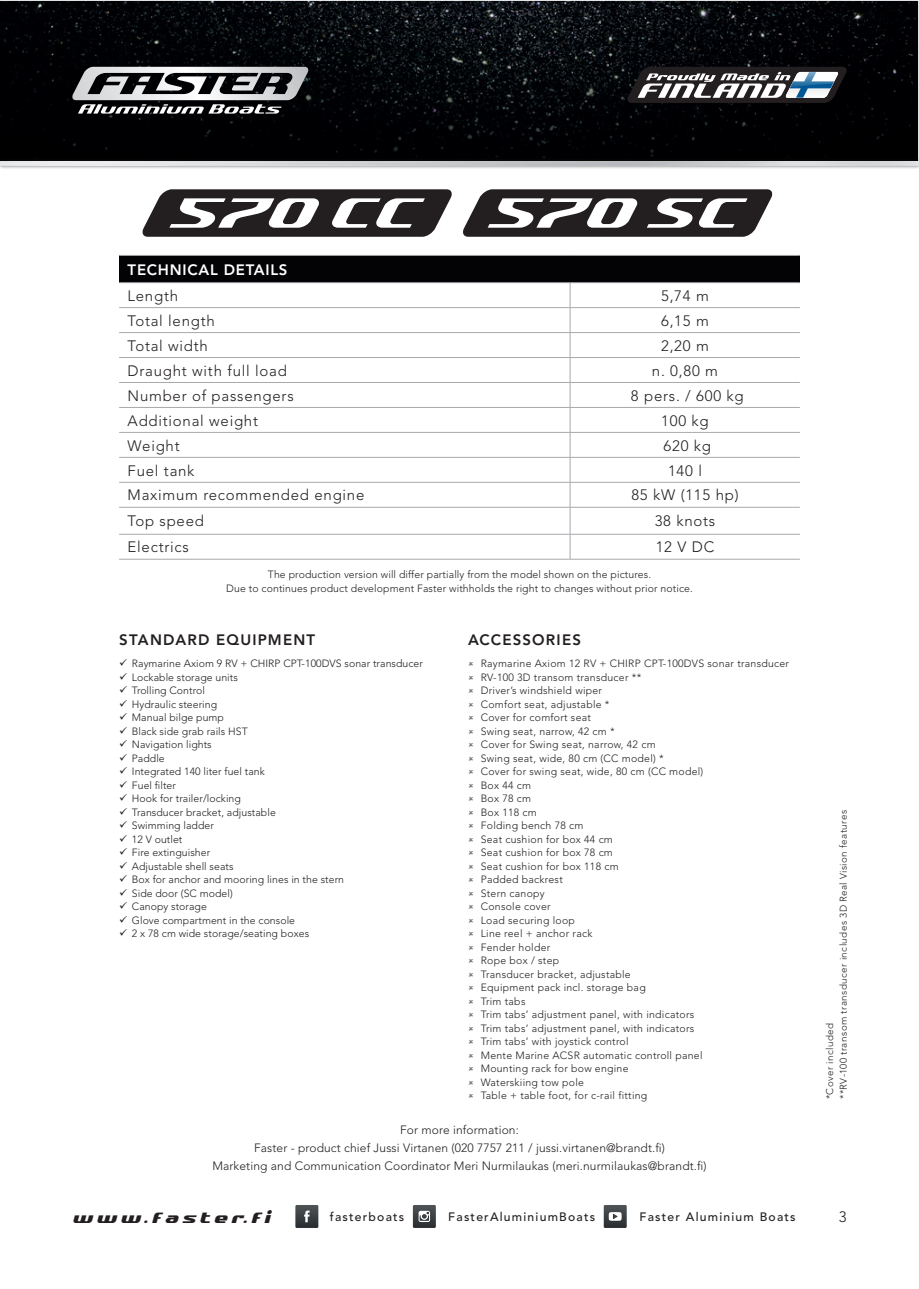
<style>
.page{position:relative;width:919px;height:1289px;background:#fff}
.page>*{position:absolute;margin:0;border:0;box-sizing:border-box;transform-origin:0 0}
.t1{font:italic 700 18px "SF Quartzite";letter-spacing:.2em;color:#231f20}
.t2{font:300 15px "Avenir LT Std";letter-spacing:.05em;color:#231f20}
.t3{font:800 15px "Avenir LT Std";letter-spacing:.08em;color:#231f20}
.t4{font:800 15px "Avenir LT Std";letter-spacing:.05em;color:#fff}
.t5{font:500 12.15px "Avenir LT Std";letter-spacing:.1em;color:#231f20}
.t6{font:300 12px/18px "Avenir LT Std";letter-spacing:.01em;color:#231f20;text-align:center}
.t7{font:300 10.5px/13.5px "Avenir LT Std";letter-spacing:.025em;color:#231f20}
.t8{font:300 10.5px/13.5px "Avenir LT Std";letter-spacing:.005em;color:#231f20}
.t9{font:300 9.75px/13.5px "Avenir LT Std";letter-spacing:.05em;color:#231f20}
</style>
<div class="page">
<svg style="left:0;top:0;width:918px;height:158px;background:#06080a"></svg>
<div style="left:0;top:158px;width:918px;height:12px;background:#231f20;opacity:.75"></div>
<img style="left:0;top:162px;width:918px;height:4px">
<svg style="left:71px;top:67px;width:237px;height:47px"></svg>
<svg style="left:627px;top:67px;width:219px;height:36px"></svg>
<svg style="left:603px;top:1205px;width:23px;height:22px"></svg>
<svg style="left:413px;top:1205px;width:23px;height:22px"></svg>
<svg style="left:295px;top:1205px;width:23px;height:22px"></svg>
<div style="left:119px;top:255px;width:680px;height:28px;background:#030205"></div>
<hr style="left:119px;top:255px;width:451px;height:1px;background:#a8a9ad">
<hr style="left:570px;top:255px;width:229px;height:1px;background:#a8a9ad">
<hr style="left:119px;top:282px;width:451px;height:1px;background:#a8a9ad">
<hr style="left:570px;top:282px;width:229px;height:1px;background:#a8a9ad">
<hr style="left:119px;top:307px;width:451px;height:1px;background:#a8a9ad">
<hr style="left:570px;top:307px;width:229px;height:1px;background:#a8a9ad">
<hr style="left:119px;top:332px;width:451px;height:1px;background:#a8a9ad">
<hr style="left:570px;top:332px;width:229px;height:1px;background:#a8a9ad">
<hr style="left:119px;top:357px;width:451px;height:1px;background:#a8a9ad">
<hr style="left:570px;top:357px;width:229px;height:1px;background:#a8a9ad">
<hr style="left:119px;top:382px;width:451px;height:1px;background:#a8a9ad">
<hr style="left:570px;top:382px;width:229px;height:1px;background:#a8a9ad">
<hr style="left:119px;top:407px;width:451px;height:1px;background:#a8a9ad">
<hr style="left:570px;top:407px;width:229px;height:1px;background:#a8a9ad">
<hr style="left:119px;top:432px;width:451px;height:1px;background:#a8a9ad">
<hr style="left:570px;top:432px;width:229px;height:1px;background:#a8a9ad">
<hr style="left:119px;top:457px;width:451px;height:1px;background:#a8a9ad">
<hr style="left:570px;top:457px;width:229px;height:1px;background:#a8a9ad">
<hr style="left:119px;top:482px;width:451px;height:1px;background:#a8a9ad">
<hr style="left:570px;top:482px;width:229px;height:1px;background:#a8a9ad">
<hr style="left:119px;top:507px;width:451px;height:1px;background:#a8a9ad">
<hr style="left:570px;top:507px;width:229px;height:1px;background:#a8a9ad">
<hr style="left:119px;top:534px;width:451px;height:1px;background:#a8a9ad">
<hr style="left:570px;top:534px;width:229px;height:1px;background:#a8a9ad">
<svg style="left:570px;top:283px;width:1px;height:276px"></svg>
<hr style="left:119px;top:559px;width:451px;height:1px;background:#a8a9ad">
<hr style="left:570px;top:559px;width:229px;height:1px;background:#a8a9ad">
<svg style="left:142px;top:189px;width:310px;height:48px"></svg>
<svg style="left:463px;top:189px;width:310px;height:48px"></svg>
<h2 class="t4" style="left:128px;top:260px;width:161px">TECHNICAL DETAILS</h2>
<h2 class="t2" style="left:128px;top:287px;width:52px">Length</h2>
<h2 class="t2" style="left:661px;top:287px;width:49px">5,74 m</h2>
<h2 class="t2" style="left:128px;top:312px;width:89px">Total length</h2>
<h2 class="t2" style="left:661px;top:312px;width:49px">6,15 m</h2>
<h2 class="t2" style="left:128px;top:337px;width:82px">Total width</h2>
<h2 class="t2" style="left:661px;top:337px;width:49px">2,20 m</h2>
<h2 class="t2" style="left:128px;top:362px;width:161px">Draught with full load</h2>
<h2 class="t2" style="left:652px;top:362px;width:68px">n. 0,80 m</h2>
<h2 class="t2" style="left:128px;top:386px;width:167px">Number of passengers</h2>
<h2 class="t2" style="left:631px;top:386px;width:114px">8 pers. / 600 kg</h2>
<h2 class="t2" style="left:128px;top:411px;width:132px">Additional weight</h2>
<h2 class="t2" style="left:661px;top:411px;width:49px">100 kg</h2>
<h2 class="t2" style="left:128px;top:436px;width:54px">Weight</h2>
<h2 class="t2" style="left:663px;top:436px;width:49px">620 kg</h2>
<h2 class="t2" style="left:128px;top:461px;width:68px">Fuel tank</h2>
<h2 class="t2" style="left:668px;top:461px;width:35px">140 l</h2>
<h2 class="t2" style="left:128px;top:486px;width:238px">Maximum recommended engine</h2>
<h2 class="t2" style="left:631px;top:486px;width:109px">85 kW (115 hp)</h2>
<h2 class="t2" style="left:128px;top:512px;width:78px">Top speed</h2>
<h2 class="t2" style="left:654px;top:512px;width:62px">38 knots</h2>
<h2 class="t2" style="left:128px;top:538px;width:63px">Electrics</h2>
<h2 class="t2" style="left:655px;top:538px;width:60px">12 V DC</h2>
<p class="t7" style="left:226px;top:567px;width:468px;text-align:center">The production version will differ partially from the model shown on the pictures.<br>Due to continues product development Faster withholds the right to changes without prior notice.</p>
<h2 class="t3" style="left:119px;top:631px;width:198px">STANDARD EQUIPMENT</h2>
<h2 class="t3" style="left:468px;top:631px;width:115px">ACCESSORIES</h2>
<p class="t8" style="left:132px;top:657px;width:292px">Raymarine Axiom 9 RV + CHIRP CPT-100DVS sonar transducer<br>Lockable storage units<br>Trolling Control<br>Hydraulic steering<br>Manual bilge pump<br>Black side grab rails HST<br>Navigation lights<br>Paddle<br>Integrated 140 liter fuel tank<br>Fuel filter<br>Hook for trailer/locking<br>Transducer bracket, adjustable<br>Swimming ladder<br>12 V outlet<br>Fire extinguisher<br>Adjustable shell seats<br>Box for anchor and mooring lines in the stern<br>Side door (SC model)<br>Canopy storage<br>Glove compartment in the console<br>2 x 78 cm wide storage/seating boxes</p>
<p class="t7" style="left:480px;top:657px;width:310px">Raymarine Axiom 12 RV + CHIRP CPT-100DVS sonar transducer<br>RV-100 3D transom transducer **<br>Driver’s windshield wiper<br>Comfort seat, adjustable *<br>Cover for comfort seat<br>Swing seat, narrow, 42 cm *<br>Cover for Swing seat, narrow, 42 cm<br>Swing seat, wide, 80 cm (CC model) *<br>Cover for swing seat, wide, 80 cm (CC model)<br>Box 44 cm<br>Box 78 cm<br>Box 118 cm<br>Folding bench 78 cm<br>Seat cushion for box 44 cm<br>Seat cushion for box 78 cm<br>Seat cushion for box 118 cm<br>Padded backrest<br>Stern canopy<br>Console cover<br>Load securing loop<br>Line reel + anchor rack<br>Fender holder<br>Rope box / step<br>Transducer bracket, adjustable<br>Equipment pack incl. storage bag<br>Trim tabs<br>Trim tabs’ adjustment panel, with indicators<br>Trim tabs’ adjustment panel, with indicators<br>Trim tabs’ with joystick control<br>Mente Marine ACSR automatic controll panel<br>Mounting rack for bow engine<br>Waterskiing tow pole<br>Table + table foot, for c-rail fitting</p>
<p class="t6" style="left:212px;top:1120px;width:495px">For more information:<br>Faster - product chief Jussi Virtanen (020 7757 211 / jussi.virtanen@brandt.fi)<br>Marketing and Communication Coordinator Meri Nurmilaukas (meri.nurmilaukas@brandt.fi)</p>
<p class="t9" style="left:823px;top:1099px;width:291px;rotate:-90deg">*Cover included<br>**RV-100 transom transducer includes 3D Real Vision features</p>
<h1 class="t1" style="left:72px;top:1209px;width:199px">www.faster.fi</h1>
<p class="t5" style="left:330px;top:1209px;width:76px">fasterboats</p>
<p class="t5" style="left:448px;top:1209px;width:148px">FasterAluminiumBoats</p>
<p class="t5" style="left:639px;top:1209px;width:158px">Faster Aluminium Boats</p>
<h2 class="t2" style="left:838px;top:1208px;width:9px">3</h2>
</div>
